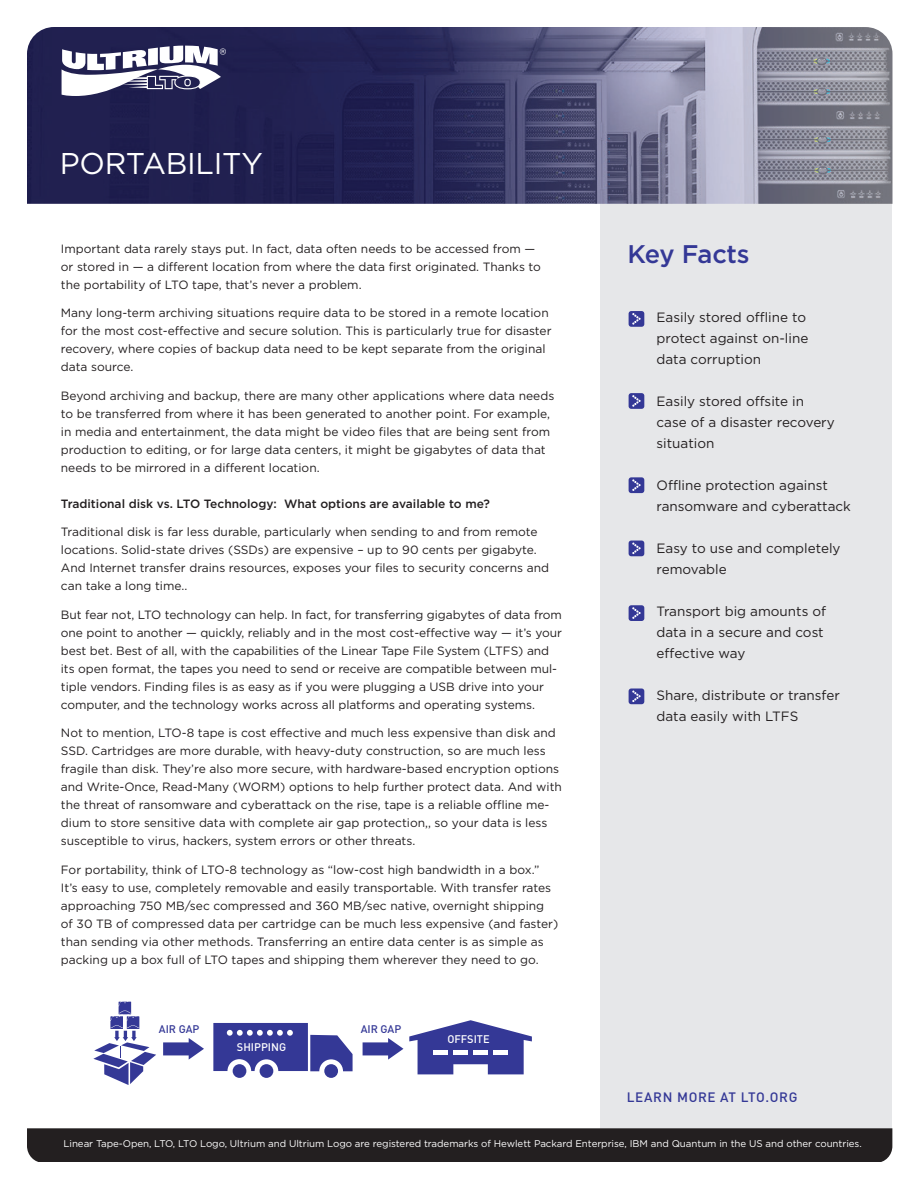
<style>
.page{position:relative;width:918px;height:1188px;background:#fff}
.page>*{position:absolute;margin:0;border:0;box-sizing:border-box;transform-origin:0 0}
.t1{font:30px "Gotham";letter-spacing:-.01em;color:#fff}
.t2{font:500 25.5px "Gotham";letter-spacing:-.025em;color:#343896}
.t3{font:13.5px/21px "Gotham";color:#231f20}
.t4{font:500 13.5px "DIN";letter-spacing:.05em;color:#343896}
.t5{font:12px/18px "Gotham";color:#231f20}
.t6{font:500 12px "Gotham";color:#231f20}
.t7{font:500 10.95px "DIN";color:#fff}
.t8{font:500 10.95px "DIN";letter-spacing:-.005em;color:#343896}
.t9{font:9.75px "Gotham";letter-spacing:-.005em;color:#fff}
</style>
<div class="page">
<div style="left:600px;top:203px;width:292px;height:931px;background:#e6e7e9"></div>
<div style="left:27px;top:1128px;width:865px;height:34px;background:#231f20"></div>
<img style="left:27px;top:27px;width:865px;height:177px">
<svg style="left:62px;top:46px;width:164px;height:50px"></svg>
<div style="left:629px;top:477px;width:15px;height:16px;background:#343896;border-radius:3px"></div>
<svg style="left:632px;top:479px;width:9px;height:12px"></svg>
<div style="left:629px;top:393px;width:15px;height:16px;background:#343896;border-radius:3px"></div>
<svg style="left:632px;top:395px;width:9px;height:12px"></svg>
<div style="left:629px;top:311px;width:15px;height:16px;background:#343896;border-radius:3px"></div>
<svg style="left:632px;top:313px;width:9px;height:12px"></svg>
<div style="left:629px;top:541px;width:15px;height:15px;background:#343896;border-radius:3px"></div>
<svg style="left:632px;top:543px;width:9px;height:11px"></svg>
<div style="left:629px;top:605px;width:15px;height:16px;background:#343896;border-radius:3px"></div>
<svg style="left:632px;top:607px;width:9px;height:12px"></svg>
<div style="left:629px;top:689px;width:15px;height:15px;background:#343896;border-radius:3px"></div>
<svg style="left:632px;top:691px;width:9px;height:11px"></svg>
<div style="left:233px;top:1064px;width:13px;height:14px;background:#343896;border-radius:50%"></div>
<div style="left:260px;top:1064px;width:13px;height:14px;background:#343896;border-radius:50%"></div>
<svg style="left:213px;top:1023px;width:140px;height:48px"></svg>
<div style="left:324px;top:1064px;width:14px;height:14px;background:#343896;border-radius:50%"></div>
<svg style="left:163px;top:1038px;width:41px;height:22px"></svg>
<svg style="left:363px;top:1038px;width:40px;height:22px"></svg>
<svg style="left:409px;top:1020px;width:123px;height:54px"></svg>
<div style="left:433px;top:1050px;width:15px;height:5px;background:#fff"></div>
<div style="left:453px;top:1050px;width:15px;height:5px;background:#fff"></div>
<div style="left:473px;top:1050px;width:15px;height:5px;background:#fff"></div>
<div style="left:493px;top:1050px;width:15px;height:5px;background:#fff"></div>
<svg style="left:93px;top:1002px;width:63px;height:83px"></svg>
<p class="t1" style="left:60px;top:144px;width:205px">PORTABILITY</p>
<p class="t5" style="left:61px;top:239px;width:482px">Important data rarely stays put. In fact, data often needs to be accessed from — or stored in — a different location from where the data first originated. Thanks to the portability of LTO tape, that’s never a problem.</p>
<p class="t5" style="left:61px;top:304px;width:492px">Many long-term archiving situations require data to be stored in a remote location for the most cost-effective and secure solution. This is particularly true for disaster recovery, where copies of backup data need to be kept separate from the original data source.</p>
<p class="t5" style="left:61px;top:386px;width:495px">Beyond archiving and backup, there are many other applications where data needs to be transferred from where it has been generated to another point. For example, in media and entertainment, the data might be video files that are being sent from production to editing, or for large data centers, it might be gigabytes of data that needs to be mirrored in a different location.</p>
<p class="t6" style="left:61px;top:496px;width:431px">Traditional disk vs. LTO Technology: What options are available to me?</p>
<p class="t5" style="left:61px;top:523px;width:490px">Traditional disk is far less durable, particularly when sending to and from remote locations. Solid-state drives (SSDs) are expensive – up to 90 cents per gigabyte.<br>And Internet transfer drains resources, exposes your files to security concerns and can take a long time..</p>
<p class="t5" style="left:61px;top:605px;width:503px">But fear not, LTO technology can help. In fact, for transferring gigabytes of data from one point to another — quickly, reliably and in the most cost-effective way — it’s your best bet. Best of all, with the capabilities of the Linear Tape File System (LTFS) and its open format, the tapes you need to send or receive are compatible between mul&shy;tiple vendors. Finding files is as easy as if you were plugging a USB drive into your computer, and the technology works across all platforms and operating systems.</p>
<p class="t5" style="left:61px;top:724px;width:503px">Not to mention, LTO-8 tape is cost effective and much less expensive than disk and SSD. Cartridges are more durable, with heavy-duty construction, so are much less fragile than disk. They’re also more secure, with hardware-based encryption options and Write-Once, Read-Many (WORM) options to help further protect data. And with the threat of ransomware and cyberattack on the rise, tape is a reliable offline me&shy;dium to store sensitive data with complete air gap protection,, so your data is less susceptible to virus, hackers, system errors or other threats.</p>
<p class="t5" style="left:61px;top:860px;width:499px">For portability, think of LTO-8 technology as “low-cost high bandwidth in a box.” It’s easy to use, completely removable and easily transportable. With transfer rates approaching 750 MB/sec compressed and 360 MB/sec native, overnight shipping of 30 TB of compressed data per cartridge can be much less expensive (and faster) than sending via other methods. Transferring an entire data center is as simple as packing up a box full of LTO tapes and shipping them wherever they need to go.</p>
<p class="t8" style="left:159px;top:1022px;width:42px">AIR GAP</p>
<p class="t8" style="left:361px;top:1022px;width:42px">AIR GAP</p>
<p class="t7" style="left:237px;top:1040px;width:51px">SHIPPING</p>
<p class="t7" style="left:447px;top:1032px;width:44px">OFFSITE</p>
<p class="t2" style="left:627px;top:238px;width:124px">Key Facts</p>
<p class="t3" style="left:657px;top:307px;width:153px">Easily stored offline to protect against on-line data corruption</p>
<p class="t3" style="left:657px;top:391px;width:180px">Easily stored offsite in case of a disaster recovery situation</p>
<p class="t3" style="left:657px;top:475px;width:196px">Offline protection against ransomware and cyberattack</p>
<p class="t3" style="left:657px;top:538px;width:186px">Easy to use and completely removable</p>
<p class="t3" style="left:657px;top:601px;width:171px">Transport big amounts of data in a secure and cost effective way</p>
<p class="t3" style="left:657px;top:685px;width:185px">Share, distribute or transfer data easily with LTFS</p>
<p class="t4" style="left:627px;top:1088px;width:172px">LEARN MORE AT LTO.ORG</p>
<p class="t9" style="left:64px;top:1137px;width:800px">Linear Tape-Open, LTO, LTO Logo, Ultrium and Ultrium Logo are registered trademarks of Hewlett Packard Enterprise, IBM and Quantum in the US and other countries.</p>
</div>
